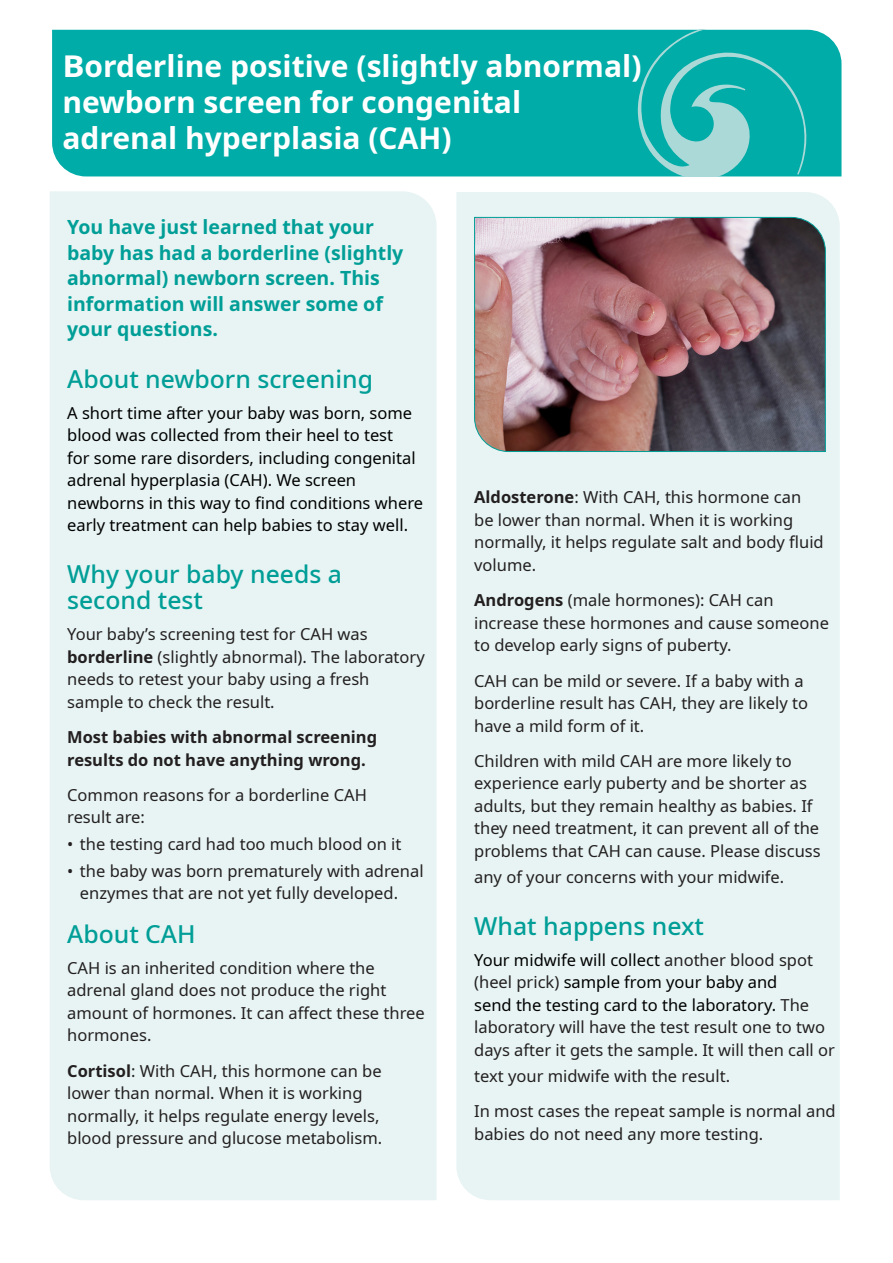
<style>
.page{position:relative;width:893px;height:1263px;background:#fff}
.page>*{position:absolute;margin:0;border:0;box-sizing:border-box;transform-origin:0 0}
.Body_copy{font:700 30px/36px "Noto Sans";color:#fff;scale:1.1 1}
.Heading_1{font:500 24.75px/26.2px "Noto Sans";color:#009e97}
.Body_copy-2{font:700 19.5px/25.5px "Noto Sans";color:#009e97}
.Body_copy-3{font:16.5px/22.5px "Noto Sans";color:#231f20}
.Body_copy-4{font:16.5px/22.5px "Noto Sans";color:#000}
.Body_copy-5{font:700 16.5px/22.5px "Noto Sans";color:#231f20}
.Body_copy_b4_bullet{font:16.5px/22.5px "Noto Sans";color:#231f20}
.s1{font-weight:700}
.s2{color:#000}
</style>
<div class="page">
<div style="left:456px;top:192px;width:384px;height:1008px;background:#e7f4f3"></div>
<div style="left:50px;top:191px;width:387px;height:1009px;background:#e7f4f3"></div>
<div style="left:52px;top:30px;width:789px;height:146px;background:#00aca7"></div>
<svg style="left:636px;top:30px;width:172px;height:147px"></svg>
<img style="left:474px;top:217px;width:352px;height:235px">
<p class="Body_copy" style="left:62px;top:48px;width:528px">Borderline positive (slightly abnormal) newborn screen for congenital adrenal hyperplasia (CAH)</p>
<p class="Body_copy-2" style="left:67px;top:215px;width:338px">You have just learned that your baby has had a borderline (slightly abnormal) newborn screen. This information will answer some of your questions.</p>
<p class="Heading_1" style="left:67px;top:366px;width:308px">About newborn screening</p>
<p class="Body_copy-4" style="left:67px;top:402px;width:357px">A short time after your baby was born, some blood was collected from their heel to test<br>for some rare disorders, including congenital adrenal hyperplasia (CAH). We screen newborns in this way to find conditions where early treatment can help babies to stay well.</p>
<p class="Heading_1" style="left:67px;top:562px;width:276px">Why your baby needs a second test</p>
<p class="Body_copy-3" style="left:67px;top:624px;width:359px">Your baby’s screening test for CAH was <span class="s1">borderline</span> (slightly abnormal). The laboratory needs to retest your baby using a fresh sample to check the result.</p>
<p class="Body_copy-5" style="left:67px;top:726px;width:311px">Most babies with abnormal screening results do not have anything wrong.</p>
<p class="Body_copy_b4_bullet" style="left:67px;top:784px;width:301px">Common reasons for a borderline CAH result are:</p>
<p class="Body_copy-3" style="left:67px;top:833px;width:336px">• the testing card had too much blood on it</p>
<p class="Body_copy-3" style="left:80px;top:860px;width:345px;text-indent:-13px">• the baby was born prematurely with adrenal enzymes that are not yet fully developed.</p>
<p class="Heading_1" style="left:67px;top:921px;width:130px">About CAH</p>
<p class="Body_copy-3" style="left:67px;top:957px;width:359px">CAH is an inherited condition where the adrenal gland does not produce the right amount of hormones. It can affect these three hormones.</p>
<p class="Body_copy-3" style="left:67px;top:1060px;width:317px"><span class="s1">Cortisol</span>: With CAH, this hormone can be lower than normal. When it is working normally, it helps regulate energy levels, blood pressure and glucose metabolism.</p>
<p class="Body_copy-3" style="left:474px;top:487px;width:351px"><span class="s1">Aldosterone</span>: With CAH, this hormone can be lower than normal. When it is working normally, it helps regulate salt and body fluid volume.</p>
<p class="Body_copy-3" style="left:474px;top:589px;width:356px"><span class="s1">Androgens</span> (male hormones): CAH can increase these hormones and cause someone to develop early signs of puberty.</p>
<p class="Body_copy-3" style="left:474px;top:670px;width:335px">CAH can be mild or severe. If a baby with a borderline result has CAH, they are likely to have a mild form of it.</p>
<p class="Body_copy-3" style="left:474px;top:750px;width:348px">Children with mild CAH are more likely to experience early puberty and be shorter as adults, but they remain healthy as babies. If they need treatment, it can prevent all of the problems that CAH can cause. Please discuss</p>
<p class="Body_copy-3" style="left:474px;top:866px;width:312px">any of your concerns with your midwife.</p>
<p class="Heading_1" style="left:474px;top:913px;width:231px">What happens next</p>
<p class="Body_copy-3" style="left:474px;top:949px;width:362px"><span class="s2">Your midwife will collect</span> another blood spot (heel prick) <span class="s2">sample from your baby and<br>send the testing card to the laboratory.</span> The laboratory will have the test result one to two days after it gets the sample. It will then call or</p>
<p class="Body_copy-3" style="left:474px;top:1065px;width:257px">text your midwife with the result.</p>
<p class="Body_copy-3" style="left:474px;top:1100px;width:363px">In most cases the repeat sample is normal and babies do not need any more testing.</p>
</div>
